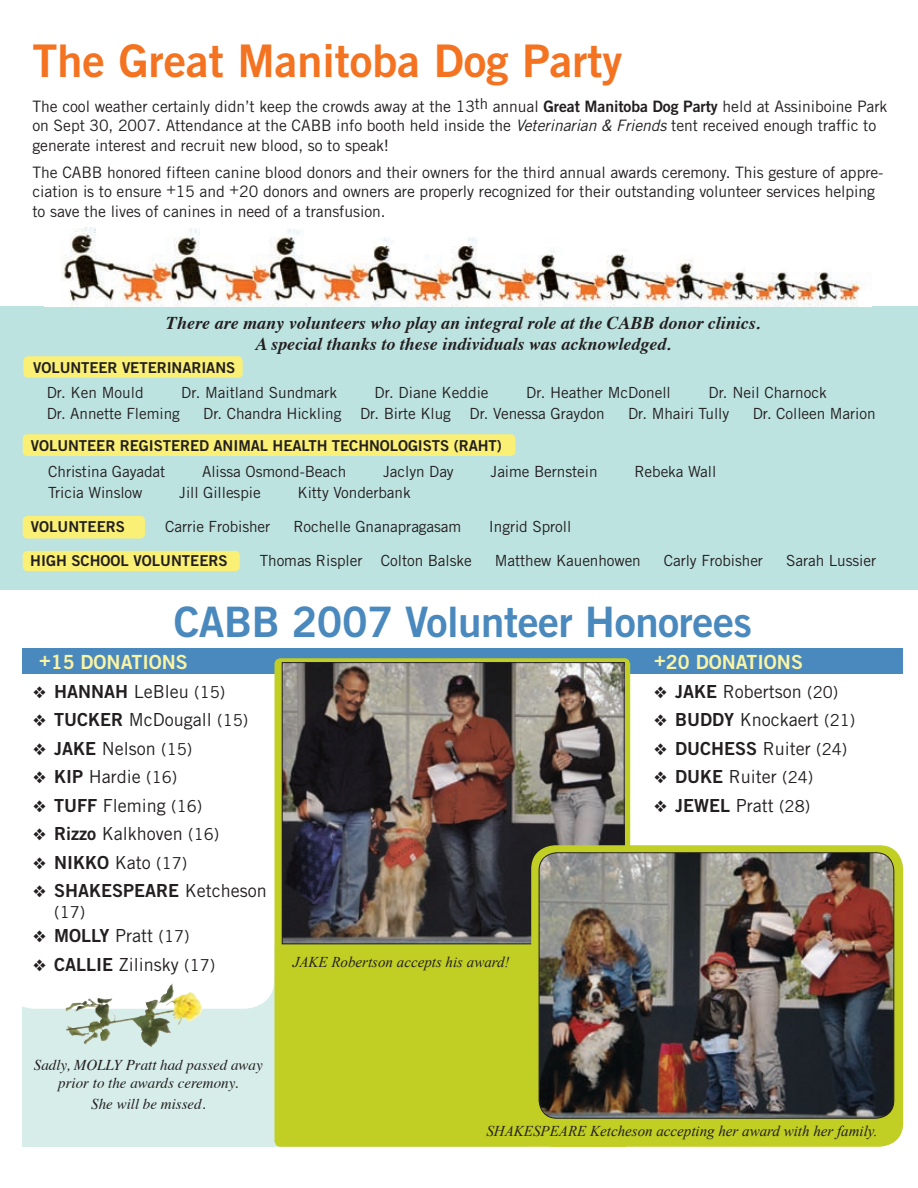
<style>
.page{position:relative;width:918px;height:1188px;background:#fff}
.page>*{position:absolute;margin:0;border:0;box-sizing:border-box;transform-origin:0 0}
.t1{font:45px "Trade Gothic Bold Two";color:#f47321}
.t2{font:42px "Trade Gothic Bold Two";letter-spacing:-.01em;color:#4a89be}
.t3{font:19.5px "Trade Gothic Bold Two";color:#fbf4a3}
.t4{font:18px "Trade Gothic";color:#231f20}
.t5{font:italic 700 18px/21px "Times";color:#231f20;text-align:center}
.t6{font:18px "Trade Gothic Bold Two";color:#231f20}
.t7{font:16.5px "Trade Gothic";color:#231f20}
.t8{font:15.75px/19.5px "Trade Gothic";letter-spacing:-.005em;color:#231f20}
.t9{font:15.3px "Trade Gothic";letter-spacing:-.005em;color:#231f20}
.t10{font:15px "Trade Gothic Bold Two";letter-spacing:-.005em;color:#231f20}
.t11{font:italic 15px "Times New Roman";color:#231f20}
.t12{font:italic 15px/18px "Times";color:#231f20}
.s1{font-family:"Trade Gothic Bold Two"}
.s2{font-style:italic}
.s3{font-family:"Trade Gothic"}
.s4{font-family:"Trade Gothic";font-size:16.5px}
.s5{font-size:16.5px}
</style>
<div class="page">
<div style="left:0;top:307px;width:918px;height:283px;background:#bde3e1"></div>
<div style="left:23px;top:356px;width:220px;height:22px;background:#faf075;border-radius:4px"></div>
<div style="left:23px;top:434px;width:492px;height:22px;background:#faf075;border-radius:4px"></div>
<div style="left:23px;top:516px;width:122px;height:22px;background:#faf075;border-radius:4px"></div>
<div style="left:23px;top:551px;width:217px;height:20px;background:#faf075;border-radius:4px"></div>
<div style="left:23px;top:649px;width:880px;height:25px;background:#4a89be"></div>
<div style="left:23px;top:946px;width:506px;height:201px;background:#d6ede9"></div>
<div style="left:5px;top:913px;width:270px;height:96px;background:#fff;border-radius:30px"></div>
<div style="left:274px;top:658px;width:356px;height:489px;background:#c1ce23;border-radius:6px"></div>
<img style="left:61px;top:227px;width:804px;height:80px">
<img style="left:140px;top:983px;width:33px;height:33px">
<img style="left:284px;top:664px;width:339px;height:278px">
<div style="left:282px;top:662px;width:343px;height:282px;border:1px solid #231f20"></div>
<div style="left:531px;top:845px;width:372px;height:302px;background:#c1ce23;border-radius:24px"></div>
<img style="left:539px;top:853px;width:355px;height:265px">
<div style="left:539px;top:852px;width:355px;height:267px;border:1px solid #231f20;border-radius:18px"></div>
<h1 class="t1" style="left:32px;top:33px;width:591px">THE GREAT M ANITOBA DOG PARTY</h1>
<p class="t8" style="left:32px;top:96px;width:857px">The cool weather certainly didn’t keep the crowds away at the 13<sup>th</sup> annual <span class="s1">GREAT MANITOBA DOG PARTY</span> held at Assiniboine Park on Sept 30, 2007. Attendance at the CABB info booth held inside the <span class="s2">Veterinarian &amp; Friends</span> tent received enough traffic to generate interest and recruit new blood, so to speak!</p>
<p class="t8" style="left:32px;top:162px;width:853px">The CABB honored fifteen canine blood donors and their owners for the third annual awards ceremony. This gesture of appre&shy;ciation is to ensure +15 and +20 donors and owners are properly recognized for their outstanding volunteer services helping to save the lives of canines in need of a transfusion.</p>
<p class="t5" style="left:166px;top:311px;width:596px">There are many volunteers who play an integral role at the CABB donor clinics.<br>A special thanks to these individuals was acknowledged.</p>
<p class="t10" style="left:33px;top:358px;width:204px">VOLUNTEER VETERI NARIANS</p>
<p class="t9" style="left:47px;top:383px;width:98px">Dr. Ken Mould</p>
<p class="t9" style="left:181px;top:383px;width:157px">Dr. Maitland Sundmark</p>
<p class="t9" style="left:375px;top:383px;width:116px">Dr. Diane Keddie</p>
<p class="t9" style="left:526px;top:383px;width:146px">Dr. Heather McDonell</p>
<p class="t9" style="left:708px;top:383px;width:120px">Dr. Neil Charnock</p>
<p class="t9" style="left:47px;top:404px;width:135px">Dr. Annette Fleming</p>
<p class="t9" style="left:203px;top:404px;width:403px">Dr. Chandra Hickling Dr. Birte Klug Dr. Venessa Graydon</p>
<p class="t9" style="left:628px;top:404px;width:103px">Dr. Mhairi Tully</p>
<p class="t9" style="left:753px;top:404px;width:124px">Dr. Colleen Marion</p>
<p class="t10" style="left:31px;top:436px;width:472px">VOLUNTEER REGI STERED ANI MAL HEALTH TECH NOLOGI STS (RAHT)</p>
<p class="t9" style="left:48px;top:463px;width:119px">Christina Gayadat</p>
<p class="t9" style="left:202px;top:463px;width:146px">Alissa Osmond-Beach</p>
<p class="t9" style="left:383px;top:463px;width:72px">Jaclyn Day</p>
<p class="t9" style="left:491px;top:463px;width:108px">Jaime Bernstein</p>
<p class="t9" style="left:634px;top:463px;width:83px">Rebeka Wall</p>
<p class="t9" style="left:48px;top:484px;width:96px">Tricia Winslow</p>
<p class="t9" style="left:179px;top:484px;width:83px">Jill Gillespie</p>
<p class="t9" style="left:298px;top:484px;width:115px">Kitty Vonderbank</p>
<p class="t10" style="left:31px;top:518px;width:96px">VOLUNTEERS</p>
<p class="t9" style="left:165px;top:518px;width:107px">Carrie Frobisher</p>
<p class="t9" style="left:293px;top:518px;width:169px">Rochelle Gnanapragasam</p>
<p class="t9" style="left:489px;top:518px;width:84px">Ingrid Sproll</p>
<p class="t10" style="left:30px;top:552px;width:20px">HIGH</p>
<p class="t10" style="left:71px;top:552px;width:158px">SCHOOL VOLUNTEERS</p>
<p class="t9" style="left:260px;top:552px;width:214px">Thomas Rispler Colton Balske</p>
<p class="t9" style="left:495px;top:552px;width:148px">Matthew Kauenhowen</p>
<p class="t9" style="left:664px;top:552px;width:101px">Carly Frobisher</p>
<p class="t9" style="left:786px;top:552px;width:92px">Sarah Lussier</p>
<h2 class="t2" style="left:174px;top:596px;width:580px">CABB 2007 VOLUNTEER HONOREES</h2>
<p class="t3" style="left:39px;top:650px;width:150px">+15 DONATIONS</p>
<p class="t6" style="left:33px;top:680px;width:194px">❖ HANNAH <span class="s3">LeBleu</span> <span class="s4">(15)</span></p>
<p class="t4" style="left:33px;top:709px;width:217px">❖ <span class="s1">TUCKER</span> McDougall <span class="s5">(15)</span></p>
<p class="t4" style="left:33px;top:737px;width:161px">❖ <span class="s1">JAKE</span> Nelson <span class="s5">(15)</span></p>
<p class="t6" style="left:33px;top:765px;width:32px">❖ KIP</p>
<p class="t4" style="left:89px;top:766px;width:90px">Hardie <span class="s5">(16)</span></p>
<p class="t4" style="left:33px;top:794px;width:171px">❖ <span class="s1">TUFF</span> Fleming <span class="s5">(16)</span></p>
<p class="t4" style="left:33px;top:823px;width:188px">❖ <span class="s1">RIZZO</span> Kalkhoven <span class="s5">(16)</span></p>
<p class="t6" style="left:33px;top:851px;width:156px">❖ NI KKO <span class="s3">Kato</span> <span class="s4">(17)</span></p>
<p class="t6" style="left:33px;top:879px;width:34px">❖ SHA</p>
<p class="t4" style="left:89px;top:880px;width:179px"><span class="s1">KESPEARE</span> Ketcheson</p>
<p class="t7" style="left:54px;top:902px;width:33px">(17)</p>
<p class="t6" style="left:33px;top:924px;width:158px">❖ MOLLY <span class="s3">Pratt</span> <span class="s4">(17)</span></p>
<p class="t4" style="left:33px;top:953px;width:184px">❖ <span class="s1">CALLI E</span> Zilinsky <span class="s5">(17)</span></p>
<p class="t11" style="left:293px;top:951px;width:218px">JAKE Robertson accepts his award!</p>
<p class="t3" style="left:654px;top:650px;width:150px">+20 DONATIONS</p>
<p class="t4" style="left:654px;top:680px;width:186px">❖ <span class="s1">JAKE</span> Robertson <span class="s5">(20)</span></p>
<p class="t4" style="left:654px;top:709px;width:203px">❖ <span class="s1">BUDDY</span> Knockaert <span class="s5">(21)</span></p>
<p class="t6" style="left:654px;top:737px;width:195px">❖ DUCH ESS <span class="s3">Ruiter</span> <span class="s4">(24)</span></p>
<p class="t4" style="left:654px;top:766px;width:161px">❖ <span class="s1">DUKE</span> Ruiter <span class="s5">(24)</span></p>
<p class="t6" style="left:654px;top:794px;width:158px">❖ JEWEL <span class="s3">Pratt</span> <span class="s4">(28)</span></p>
<p class="t12" style="left:34px;top:1055px;width:63px">Sadly, MOLLY</p>
<p class="t12" style="left:58px;top:1055px;width:206px;text-indent:67px">Pratt had passed away prior to the awards ceremony.</p>
<p class="t12" style="left:91px;top:1094px;width:116px">She will be missed.</p>
<p class="t11" style="left:486px;top:1121px;width:393px">SHAKESPEARE Ketcheson accepting her award with her family.</p>
</div>
